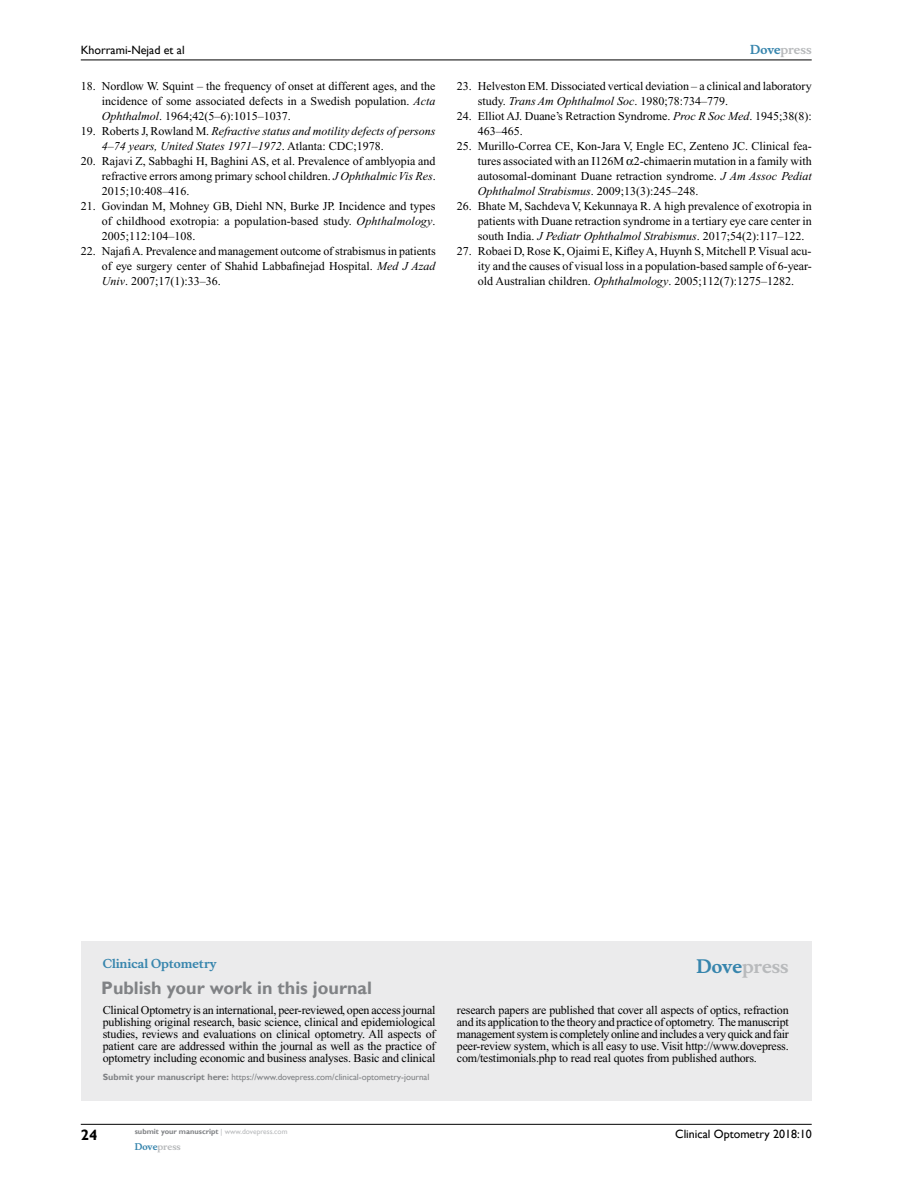
<style>
.page{position:relative;width:918px;height:1188px;background:#fff}
.page>*{position:absolute;margin:0;border:0;box-sizing:border-box;transform-origin:0 0}
.t1{font:700 18px "Gill Sans";color:#808285}
.t2{font:700 18px "Musee";color:#b8babc}
.t3{font:700 15px "Gill Sans";color:#000}
.t4{font:12px/15px "Times New Roman";color:#000;text-align:justify}
.t5{font:italic 12px/15px "Times New Roman";color:#000}
.t6{font:12px "Gill Sans";color:#000}
.t7{font:700 12px "Musee";color:#3785ad}
.t8{font:700 12px "Musee";color:#b8babc}
.t9{font:9px "Gill Sans";color:#808285}
.t10{font:700 9px "Musee";color:#b8babc}
.t11{font:700 7.5px "Gill Sans";color:#808285}
.s1{font-style:italic}
.s2{font-style:normal}
.s3{color:#3785ad}
.s4{font-weight:700}
.s5{font-weight:400;color:#b8babc}
</style>
<div class="page">
<div style="left:81px;top:941px;width:731px;height:160px;background:#ebebec"></div>
<hr style="left:81px;top:1124px;width:731px;height:1px;background:#000">
<hr style="left:81px;top:60px;width:731px;height:1px;background:#000">
<p class="t6" style="left:81px;top:43px;width:105px">Khorrami-Nejad et al</p>
<p class="t4" style="left:102px;top:79px;width:335px;text-indent:-21px">18. Nordlow W. Squint – the frequency of onset at different ages, and the incidence of some associated defects in a Swedish population. <span class="s1">Acta Ophthalmol</span>. 1964;42(5–6):1015–1037.</p>
<p class="t5" style="left:102px;top:124px;width:335px;text-indent:-21px"><span class="s2">19. Roberts J, Rowland M.</span> Refractive status and motility defects of persons<br>4–74 years, United States 1971–1972<span class="s2">. Atlanta: CDC;1978.</span></p>
<p class="t4" style="left:102px;top:154px;width:336px;text-indent:-21px">20. Rajavi Z, Sabbaghi H, Baghini AS, et al. Prevalence of amblyopia and refractive errors among primary school children. <span class="s1">J Ophthalmic Vis Res</span>.<br>2015;10:408–416.</p>
<p class="t4" style="left:102px;top:199px;width:335px;text-indent:-21px">21. Govindan M, Mohney GB, Diehl NN, Burke JP. Incidence and types of childhood exotropia: a population-based study. <span class="s1">Ophthalmology</span>.<br>2005;112:104–108.</p>
<p class="t4" style="left:102px;top:244px;width:335px;text-indent:-21px">22. Najafi A. Prevalence and management outcome of strabismus in patients of eye surgery center of Shahid Labbafinejad Hospital. <span class="s1">Med J Azad Univ</span>. 2007;17(1):33–36.</p>
<p class="t8" style="left:750px;top:43px;width:63px"><span class="s3">Dove</span>press</p>
<p class="t4" style="left:478px;top:79px;width:335px;text-indent:-21px">23. Helveston EM. Dissociated vertical deviation – a clinical and laboratory study. <span class="s1">Trans Am Ophthalmol Soc</span>. 1980;78:734–779.</p>
<p class="t4" style="left:478px;top:109px;width:335px;text-indent:-21px">24. Elliot AJ. Duane’s Retraction Syndrome. <span class="s1">Proc R Soc Med</span>. 1945;38(8):<br>463–465.</p>
<p class="t4" style="left:478px;top:139px;width:335px;text-indent:-21px">25. Murillo-Correa CE, Kon-Jara V, Engle EC, Zenteno JC. Clinical fea&shy;tures associated with an I126M 2-chimaerin mutation in a family with autosomal-dominant Duane retraction syndrome. <span class="s1">J Am Assoc Pediat Ophthalmol Strabismus</span>. 2009;13(3):245–248.</p>
<p class="t4" style="left:478px;top:199px;width:335px;text-indent:-21px">26. Bhate M, Sachdeva V, Kekunnaya R. A high prevalence of exotropia in patients with Duane retraction syndrome in a tertiary eye care center in south India. <span class="s1">J Pediatr Ophthalmol Strabismus</span>. 2017;54(2):117–122.</p>
<p class="t4" style="left:478px;top:244px;width:335px;text-indent:-21px">27. Robaei D, Rose K, Ojaimi E, Kifley A, Huynh S, Mitchell P. Visual acu&shy;ity and the causes of visual loss in a population-based sample of 6-year&shy;old Australian children. <span class="s1">Ophthalmology</span>. 2005;112(7):1275–1282.</p>
<p class="t7" style="left:103px;top:956px;width:115px">Clinical Optometry</p>
<h1 class="t1" style="left:101px;top:977px;width:272px">Publish your work in this journal</h1>
<h1 class="t2" style="left:697px;top:955px;width:94px"><span class="s3">Dove</span>press</h1>
<p class="t4" style="left:103px;top:1004px;width:334px;line-height:12px">Clinical Optometry is an international, peer-reviewed, open access journal publishing original research, basic science, clinical and epidemiological studies, reviews and evaluations on clinical optometry. All aspects of patient care are addressed within the journal as well as the practice of optometry including economic and business analyses. Basic and clinical</p>
<p class="t4" style="left:457px;top:1004px;width:333px;line-height:12px">research papers are published that cover all aspects of optics, refraction and its application to the theory and practice of optometry. The manuscript management system is completely online and includes a very quick and fair peer-review system, which is all easy to use. Visit http://www.dovepress. com/testimonials.php to read real quotes from published authors.</p>
<p class="t9" style="left:103px;top:1072px;width:328px"><span class="s4">Submit your manuscript here:</span> https://www.dovepress.com/clinical-optometry-journal</p>
<p class="t3" style="left:81px;top:1126px;width:18px">24</p>
<p class="t11" style="left:135px;top:1127px;width:154px">submit your manuscript <span class="s5">| www.dovepress.com</span></p>
<p class="t10" style="left:135px;top:1141px;width:48px"><span class="s3">Dove</span>press</p>
<p class="t6" style="left:675px;top:1127px;width:138px">Clinical Optometry 2018:10</p>
</div>
